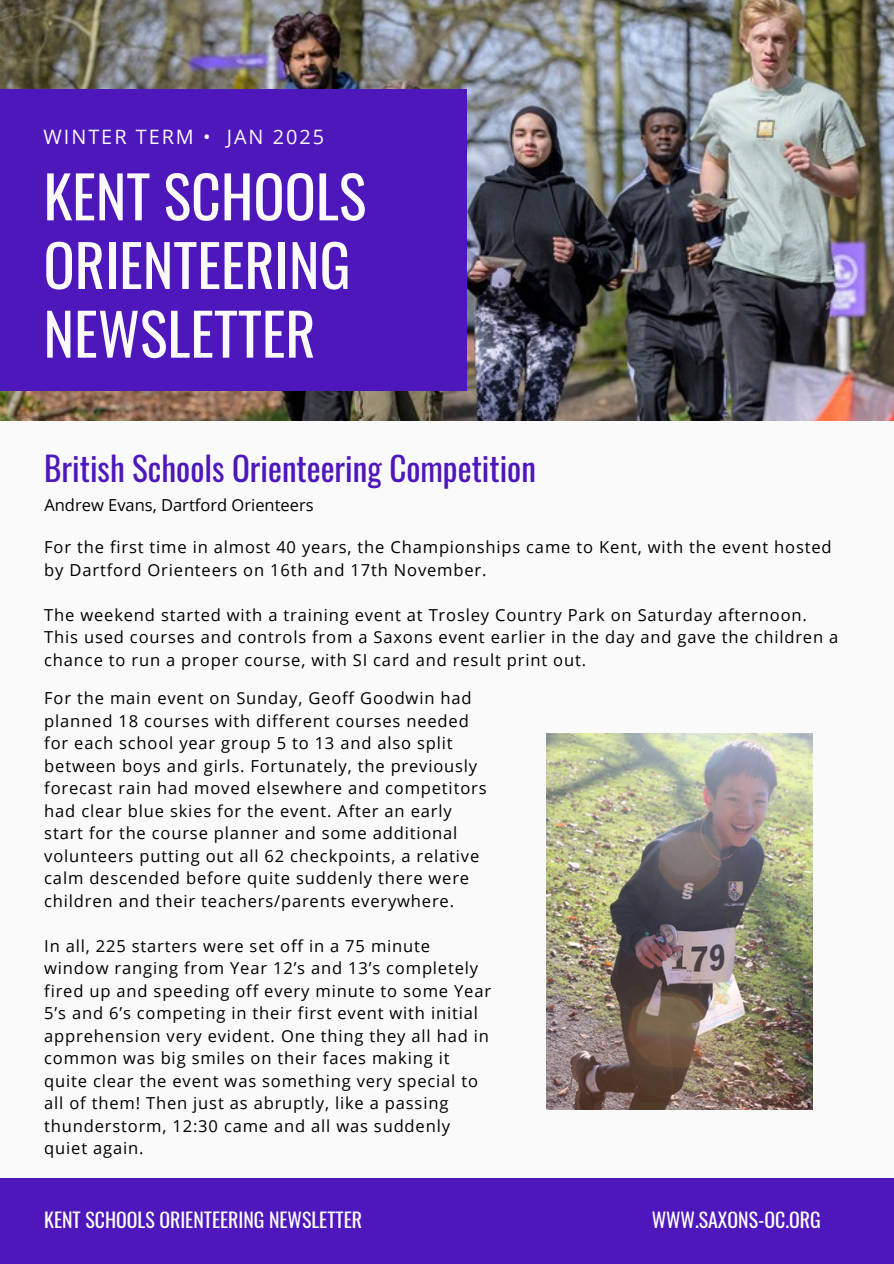
<style>
.page{position:relative;width:894px;height:1264px;background:#fff}
.page>*{position:absolute;margin:0;border:0;box-sizing:border-box;transform-origin:0 0}
.t1{font:57.9px/68.7px "Oswald";color:#fafafa}
.t2{font:33.15px "Oswald";color:#4e17bb}
.t3{font:19.8px "Oswald";color:#fff}
.t4{font:19.8px "Open Sans";letter-spacing:.1em;color:#fafafa}
.t5{font:16.5px/22.5px "Open Sans";letter-spacing:.05em;color:#000}
.t6{font:16.5px "Open Sans";color:#000}
</style>
<div class="page">
<div style="left:0;top:0;width:893px;height:1263px;background:#fafafa"></div>
<img style="left:0;top:0;width:893px;height:420px">
<div style="left:0;top:89px;width:467px;height:302px;background:#4e17bb"></div>
<div style="left:0;top:1177px;width:893px;height:86px;background:#4e17bb"></div>
<img style="left:546px;top:733px;width:266px;height:376px">
<h1 class="t4" style="left:44px;top:123px;width:282px">WINTER TERM • JAN 2025</h1>
<h3 class="t1" style="left:44px;top:160px;width:324px">KENT SCHOOLS<br>ORIENTEERING<br>NEWSLETTER</h3>
<p class="t2" style="left:44px;top:442px;width:493px">British Schools Orienteering Competition</p>
<p class="t6" style="left:44px;top:493px;width:271px">Andrew Evans, Dartford Orienteers</p>
<p class="t5" style="left:44px;top:535px;width:788px">For the first time in almost 40 years, the Championships came to Kent, with the event hosted by Dartford Orienteers on 16th and 17th November.</p>
<p class="t5" style="left:44px;top:603px;width:795px">The weekend started with a training event at Trosley Country Park on Saturday afternoon.<br>This used courses and controls from a Saxons event earlier in the day and gave the children a chance to run a proper course, with SI card and result print out.</p>
<p class="t5" style="left:44px;top:686px;width:443px">For the main event on Sunday, Geoff Goodwin had planned 18 courses with different courses needed for each school year group 5 to 13 and also split between boys and girls. Fortunately, the previously forecast rain had moved elsewhere and competitors had clear blue skies for the event. After an early start for the course planner and some additional volunteers putting out all 62 checkpoints, a relative calm descended before quite suddenly there were children and their teachers/parents everywhere.</p>
<p class="t5" style="left:44px;top:934px;width:448px">In all, 225 starters were set off in a 75 minute window ranging from Year 12’s and 13’s completely fired up and speeding off every minute to some Year 5’s and 6’s competing in their first event with initial apprehension very evident. One thing they all had in common was big smiles on their faces making it quite clear the event was something very special to all of them! Then just as abruptly, like a passing thunderstorm, 12:30 came and all was suddenly quiet again.</p>
<h2 class="t3" style="left:44px;top:1204px;width:319px">KENT SCHOOLS ORIENTEERING NEWSLETTER</h2>
<p class="t3" style="left:651px;top:1204px;width:170px">WWW.SAXONS-OC.ORG</p>
</div>
